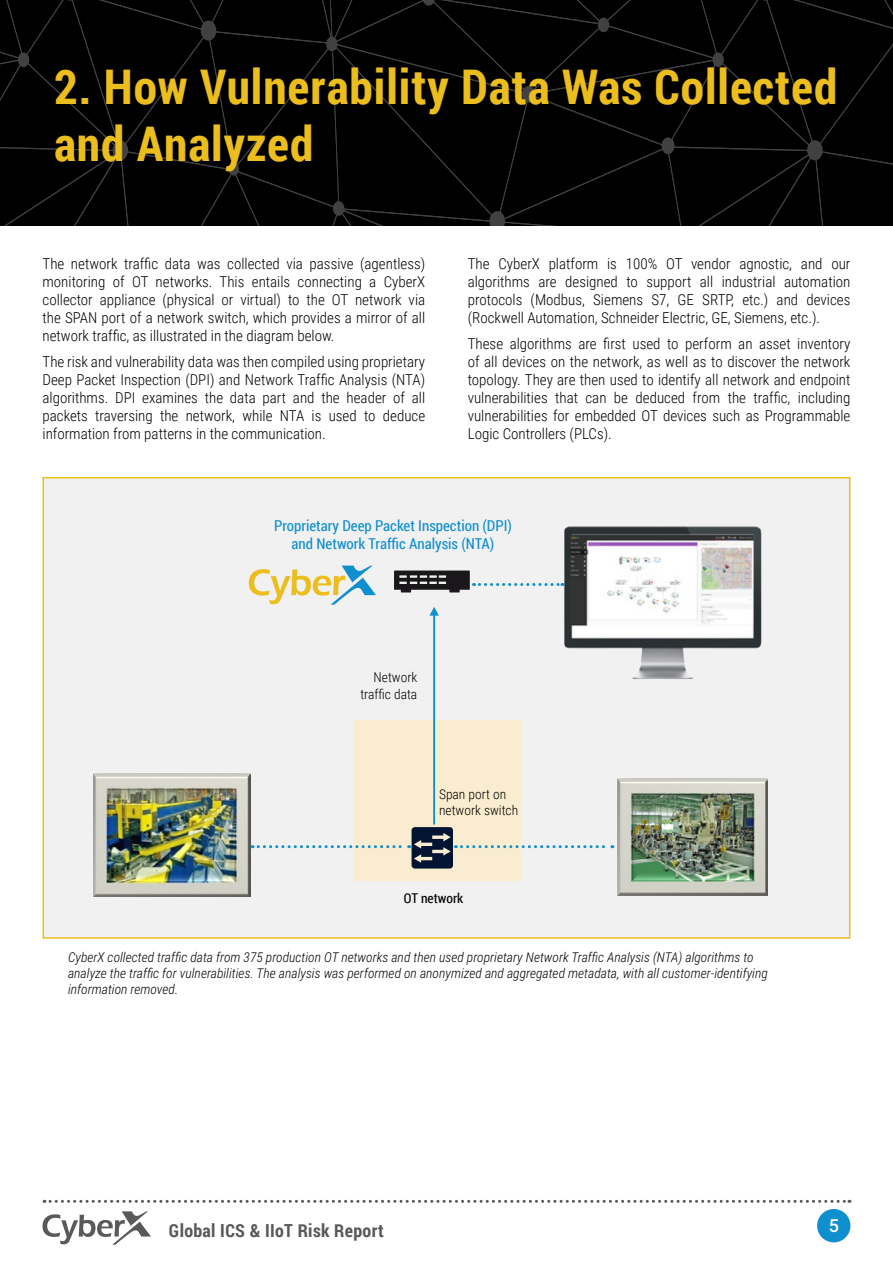
<style>
.page{position:relative;width:893px;height:1263px;background:#fff}
.page>*{position:absolute;margin:0;border:0;box-sizing:border-box;transform-origin:0 0}
.t1{font:700 47.7px/57.3px "Roboto Condensed";letter-spacing:.02em;color:#ecbe1d}
.t2{font:700 18px "Roboto Condensed";letter-spacing:.02em;color:#58595b}
.t3{font:500 18px "Roboto";color:#fff}
.t4{font:300 15px/18px "Roboto Condensed";color:#000}
.t5{font:15px/18px "Roboto Condensed";color:#0e8fce;text-align:center}
.t6{font:italic 300 13.5px/16.2px "Roboto Condensed";color:#000}
.t7{font:300 13.5px/16.2px "Roboto Condensed";color:#000;text-align:right}
.t8{font:13.5px "Roboto Condensed";color:#000}
</style>
<div class="page">
<svg style="left:43px;top:1211px;width:108px;height:34px"></svg>
<svg style="left:44px;top:1200px;width:806px;height:3px"></svg>
<div style="left:817px;top:1209px;width:33px;height:33px;background:#0e8fce;border-radius:50%"></div>
<div style="left:43px;top:477px;width:807px;height:462px;background:#f1f1f2;border:2px solid #ecbe1d"></div>
<div style="left:353px;top:721px;width:167px;height:160px;background:#faedcf"></div>
<div style="left:0;top:0;width:893px;height:225px;background:#000"></div>
<img style="left:94px;top:774px;width:156px;height:123px">
<img style="left:617px;top:778px;width:150px;height:118px">
<img style="left:564px;top:526px;width:198px;height:153px">
<svg style="left:249px;top:566px;width:364px;height:302px"></svg>
<h1 class="t1" style="left:54px;top:57px;width:785px">2. How Vulnerability Data Was Collected and Analyzed</h1>
<p class="t4" style="left:43px;top:254px;width:384px;text-align:right">The network traffic data was collected via passive (agentless(<br>CyberX</p>
<p class="t4" style="left:113px;top:272px;width:13px">of</p>
<p class="t4" style="left:156px;top:272px;width:58px">networks.</p>
<p class="t4" style="left:220px;top:272px;width:26px">This</p>
<p class="t4" style="left:252px;top:272px;width:40px">entails</p>
<p class="t4" style="left:43px;top:272px;width:64px">monitoring</p>
<p class="t4" style="left:132px;top:272px;width:18px">OT</p>
<p class="t4" style="left:298px;top:272px;width:66px">connecting</p>
<p class="t4" style="left:369px;top:272px;width:9px">a</p>
<p class="t4" style="left:468px;top:254px;width:23px">The</p>
<p class="t4" style="left:498px;top:254px;width:43px">CyberX</p>
<p class="t4" style="left:549px;top:254px;width:51px">platform</p>
<p class="t4" style="left:607px;top:254px;width:11px">is</p>
<p class="t4" style="left:626px;top:254px;width:33px">100%</p>
<p class="t4" style="left:666px;top:254px;width:18px">OT</p>
<p class="t4" style="left:691px;top:254px;width:41px">vendor</p>
<p class="t4" style="left:739px;top:254px;width:54px">agnostic,</p>
<p class="t4" style="left:801px;top:254px;width:23px">and</p>
<p class="t4" style="left:831px;top:254px;width:21px">our</p>
<p class="t4" style="left:468px;top:272px;width:64px">algorithms</p>
<p class="t4" style="left:538px;top:272px;width:20px">are</p>
<p class="t4" style="left:565px;top:272px;width:54px">designed</p>
<p class="t4" style="left:626px;top:272px;width:13px">to</p>
<p class="t4" style="left:646px;top:272px;width:47px">support</p>
<p class="t4" style="left:700px;top:272px;width:15px">all</p>
<p class="t4" style="left:722px;top:272px;width:55px">industrial</p>
<p class="t4" style="left:784px;top:272px;width:68px">automation</p>
<p class="t4" style="left:163px;top:290px;width:54px">(physical</p>
<p class="t4" style="left:240px;top:290px;width:42px">virtual)</p>
<p class="t4" style="left:43px;top:290px;width:384px">collector<br>the SPAN port of a network switch, which provides a mirror of all network traffic, as illustrated in the diagram below.</p>
<p class="t4" style="left:43px;top:352px;width:384px;text-align:right">The risk and vulnerability data was then compiled using proprietary<br>Deep Packet Inspection (DPI) and Network Traffic Analysis (NTA( all</p>
<p class="t4" style="left:100px;top:290px;width:57px">appliance</p>
<p class="t4" style="left:307px;top:290px;width:20px">the</p>
<p class="t4" style="left:332px;top:290px;width:71px">OT network</p>
<p class="t4" style="left:409px;top:290px;width:18px">via</p>
<p class="t4" style="left:288px;top:290px;width:13px">to</p>
<p class="t4" style="left:222px;top:290px;width:13px">or</p>
<p class="t4" style="left:393px;top:388px;width:13px">of</p>
<p class="t4" style="left:43px;top:388px;width:67px">algorithms.</p>
<p class="t4" style="left:205px;top:388px;width:20px">the</p>
<p class="t4" style="left:230px;top:388px;width:27px">data</p>
<p class="t4" style="left:293px;top:388px;width:23px">and</p>
<p class="t4" style="left:321px;top:388px;width:20px">the</p>
<p class="t4" style="left:347px;top:388px;width:41px">header</p>
<p class="t4" style="left:142px;top:388px;width:57px">examines</p>
<p class="t4" style="left:115px;top:388px;width:22px">DPI</p>
<p class="t4" style="left:263px;top:388px;width:25px">part</p>
<p class="t4" style="left:43px;top:406px;width:285px">packets<br>information from patterns in the communication.</p>
<p class="t4" style="left:160px;top:406px;width:20px">the</p>
<p class="t4" style="left:186px;top:406px;width:51px">network,</p>
<p class="t4" style="left:242px;top:406px;width:32px">while</p>
<p class="t4" style="left:329px;top:406px;width:30px">used</p>
<p class="t4" style="left:95px;top:406px;width:59px">traversing</p>
<p class="t4" style="left:312px;top:406px;width:11px">is</p>
<p class="t4" style="left:280px;top:406px;width:26px">NTA</p>
<p class="t4" style="left:364px;top:406px;width:13px">to</p>
<p class="t4" style="left:383px;top:406px;width:44px">deduce</p>
<p class="t4" style="left:531px;top:290px;width:56px">(Modbus,</p>
<p class="t4" style="left:742px;top:290px;width:28px">etc ) .</p>
<p class="t4" style="left:468px;top:290px;width:354px">protocols<br>(Rockwell Automation, Schneider Electric, GE, Siemens, etc .(.</p>
<p class="t4" style="left:468px;top:334px;width:384px;text-align:right">These algorithms are first used to perform an asset inventory of all devices on the network, as well as to discover the network topology. They are then used to identify all network and endpoint including</p>
<p class="t4" style="left:777px;top:290px;width:23px">and</p>
<p class="t4" style="left:806px;top:290px;width:45px">devices</p>
<p class="t4" style="left:593px;top:290px;width:51px">Siemens</p>
<p class="t4" style="left:651px;top:290px;width:19px">S7,</p>
<p class="t4" style="left:678px;top:290px;width:18px">GE</p>
<p class="t4" style="left:702px;top:290px;width:33px">SRTP</p>
<p class="t4" style="left:731px;top:290px;width:4px">,</p>
<p class="t4" style="left:693px;top:388px;width:29px">from</p>
<p class="t4" style="left:754px;top:388px;width:38px">traffic,</p>
<p class="t4" style="left:468px;top:388px;width:384px">vulnerabilities<br>vulnerabilities for embedded OT devices such as Programmable<br>Logic Controllers (PLCs .(</p>
<p class="t4" style="left:555px;top:388px;width:24px">that</p>
<p class="t4" style="left:614px;top:388px;width:16px">be</p>
<p class="t4" style="left:635px;top:388px;width:51px">deduced</p>
<p class="t4" style="left:728px;top:388px;width:20px">the</p>
<p class="t4" style="left:585px;top:388px;width:23px">can</p>
<p class="t5" style="left:274px;top:516px;width:239px">Proprietary Deep Packet Inspection (DPI( and Network Traffic Analysis (NTA(</p>
<p class="t7" style="left:360px;top:669px;width:58px">Network traffic data</p>
<p class="t7" style="left:439px;top:785px;width:81px;text-align:left">Span port on network switch</p>
<p class="t8" style="left:404px;top:889px;width:61px">OT network</p>
<p class="t6" style="left:68px;top:948px;width:701px">CyberX collected traffic data from 375 production OT networks and then used proprietary Network Traffic Analysis (NTA) algorithms to analyze the traffic for vulnerabilities. The analysis was performed on anonymized and aggregated metadata, with all customer-identifying information removed.</p>
<p class="t2" style="left:169px;top:1218px;width:216px">Global ICS &amp; IIoT Risk Report</p>
<p class="t3" style="left:829px;top:1212px;width:12px">5</p>
</div>
